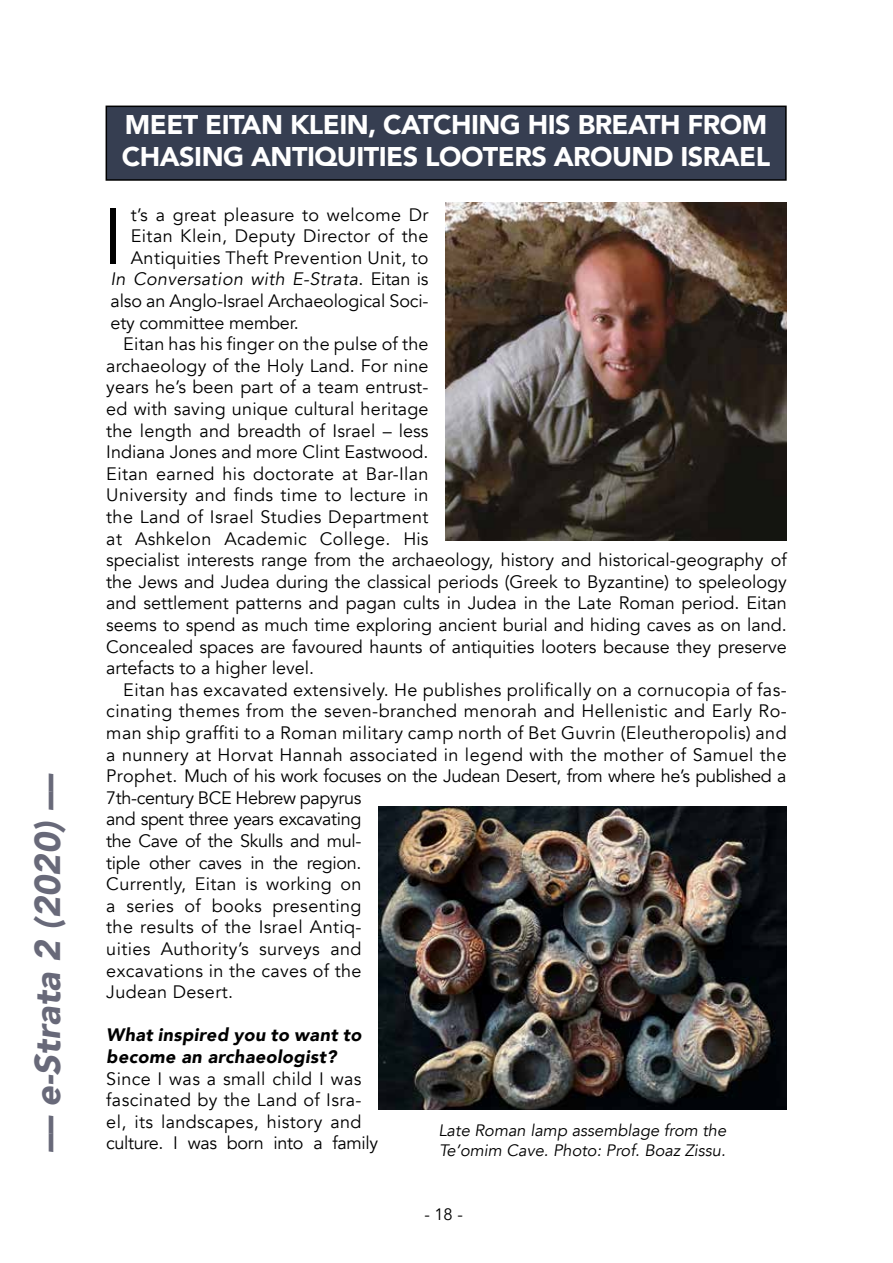
<style>
.page{position:relative;width:893px;height:1263px;background:#fff}
.page>*{position:absolute;margin:0;border:0;box-sizing:border-box;transform-origin:0 0}
.t1{font:79.05px "Avenir";color:#000}
.t2{font:italic 900 36px "Avenir";color:#686979}
.t3{font:900 27px/32.4px "Avenir";letter-spacing:-.02em;color:#fff}
.t4{font:18px/21.6px "Avenir";letter-spacing:.01em;color:#000}
.t5{font:18px "Avenir";letter-spacing:-.02em;color:#000}
.t6{font:18px "Avenir";letter-spacing:-.01em;color:#000}
.t7{font:italic 900 18px/21.6px "Avenir";letter-spacing:.02em;color:#000}
.t8{font:italic 18px "Avenir";letter-spacing:.02em;color:#000}
.t9{font:italic 16.5px/19.8px "Avenir";color:#000}
.t10{font:16.5px "Avenir";color:#000}
.s1{font-style:normal}
</style>
<div class="page">
<div style="left:106px;top:106px;width:680px;height:74px;background:#363e51"></div>
<div style="left:106px;top:106px;width:681px;height:75px;border:2px solid #000"></div>
<img style="left:446px;top:202px;width:341px;height:338px">
<img style="left:378px;top:806px;width:409px;height:303px">
<h2 class="t2" style="left:18px;top:1153px;width:381px;rotate:-90deg">–– e-Strata 2 (2020) ––</h2>
<h3 class="t3" style="left:122px;top:108px;width:650px">MEET EITAN KLEIN, CATCHING HIS BREATH FROM<br>CHASING ANTIQUITIES LOOTERS AROUND ISRAEL</h3>
<h1 class="t1" style="left:103px;top:189px;width:22px">I</h1>
<p class="t4" style="left:131px;top:204px;width:299px">t’s a great pleasure to welcome Dr</p>
<p class="t4" style="left:131px;top:225px;width:299px">Eitan Klein, Deputy Director of the</p>
<p class="t4" style="left:131px;top:247px;width:299px">Antiquities Theft Prevention Unit, to</p>
<p class="t8" style="left:111px;top:268px;width:319px">In Conversation with E-Strata<span class="s1">. Eitan is</span></p>
<p class="t6" style="left:111px;top:290px;width:319px">also an Anglo-Israel Archaeological Soci-</p>
<p class="t6" style="left:111px;top:312px;width:190px">ety committee member.</p>
<p class="t4" style="left:123px;top:333px;width:307px">Eitan has his finger on the pulse of the</p>
<p class="t4" style="left:106px;top:355px;width:324px">archaeology of the Holy Land. For nine</p>
<p class="t4" style="left:106px;top:377px;width:324px">years he’s been part of a team entrust-</p>
<p class="t4" style="left:106px;top:398px;width:324px">ed with saving unique cultural heritage</p>
<p class="t4" style="left:106px;top:420px;width:324px">the length and breadth of Israel – less</p>
<p class="t4" style="left:106px;top:441px;width:324px">Indiana Jones and more Clint Eastwood.</p>
<p class="t4" style="left:106px;top:463px;width:324px">Eitan earned his doctorate at Bar-Ilan</p>
<p class="t4" style="left:106px;top:485px;width:324px">University and finds time to lecture in</p>
<p class="t4" style="left:106px;top:506px;width:324px">the Land of Israel Studies Department</p>
<p class="t4" style="left:106px;top:528px;width:324px">at Ashkelon Academic College. His</p>
<p class="t4" style="left:106px;top:549px;width:682px">specialist interests range from the archaeology, history and historical-geography of</p>
<p class="t4" style="left:106px;top:571px;width:682px">the Jews and Judea during the classical periods (Greek to Byzantine) to speleology</p>
<p class="t4" style="left:106px;top:593px;width:682px">and settlement patterns and pagan cults in Judea in the Late Roman period. Eitan</p>
<p class="t4" style="left:106px;top:614px;width:682px">seems to spend as much time exploring ancient burial and hiding caves as on land.</p>
<p class="t4" style="left:106px;top:636px;width:682px">Concealed spaces are favoured haunts of antiquities looters because they preserve</p>
<p class="t4" style="left:106px;top:657px;width:209px">artefacts to a higher level.</p>
<p class="t4" style="left:123px;top:679px;width:665px">Eitan has excavated extensively. He publishes prolifically on a cornucopia of fas-</p>
<p class="t4" style="left:106px;top:701px;width:682px">cinating themes from the seven-branched menorah and Hellenistic and Early Ro-</p>
<p class="t4" style="left:106px;top:722px;width:682px">man ship graffiti to a Roman military camp north of Bet Guvrin (Eleutheropolis) and</p>
<p class="t4" style="left:106px;top:744px;width:682px">a nunnery at Horvat Hannah associated in legend with the mother of Samuel the</p>
<p class="t5" style="left:106px;top:765px;width:682px">Prophet. Much of his work focuses on the Judean Desert, from where he’s published a</p>
<p class="t5" style="left:106px;top:787px;width:257px">7th-century BCE Hebrew papyrus</p>
<p class="t5" style="left:106px;top:808px;width:257px">and spent three years excavating</p>
<p class="t5" style="left:106px;top:830px;width:257px">the Cave of the Skulls and mul-</p>
<p class="t5" style="left:106px;top:852px;width:257px">tiple other caves in the region.</p>
<p class="t4" style="left:106px;top:873px;width:257px">Currently, Eitan is working on</p>
<p class="t4" style="left:106px;top:895px;width:257px">a series of books presenting</p>
<p class="t4" style="left:106px;top:917px;width:257px">the results of the Israel Antiq-</p>
<p class="t4" style="left:106px;top:938px;width:257px">uities Authority’s surveys and</p>
<p class="t4" style="left:106px;top:960px;width:257px">excavations in the caves of the</p>
<p class="t4" style="left:106px;top:981px;width:128px">Judean Desert.</p>
<p class="t7" style="left:106px;top:1024px;width:257px">What inspired you to want to become an archaeologist?</p>
<p class="t4" style="left:106px;top:1068px;width:273px">Since I was a small child I was fascinated by the Land of Isra&shy;el, its landscapes, history and culture. I was born into a family</p>
<p class="t9" style="left:438px;top:1121px;width:289px">Late Roman lamp assemblage from the<br>Te’omim Cave. Photo: Prof. Boaz Zissu.</p>
<p class="t10" style="left:424px;top:1204px;width:40px">- 18 -</p>
</div>
